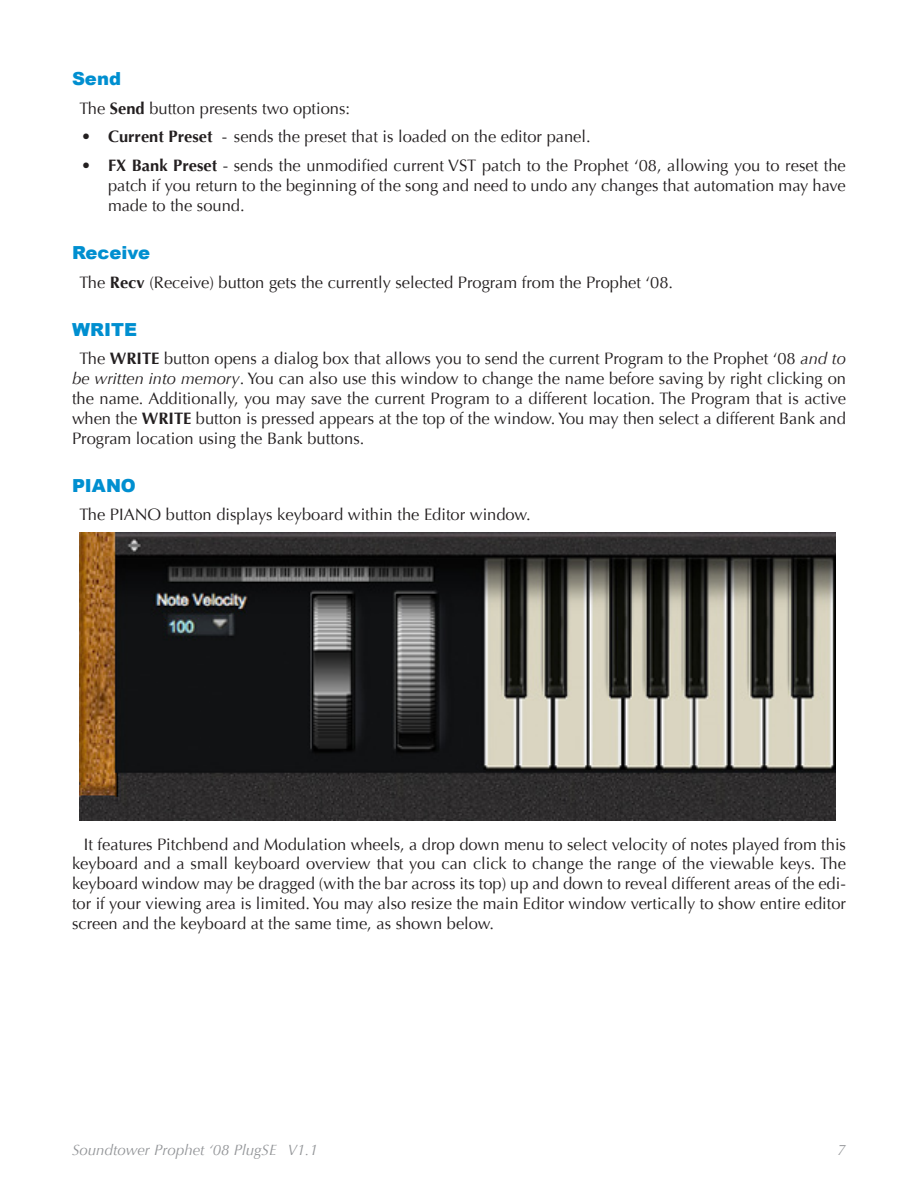
<style>
.page{position:relative;width:918px;height:1188px;background:#fff}
.page>*{position:absolute;margin:0;border:0;box-sizing:border-box;transform-origin:0 0}
.Head_2{font:900 18px "Arial";color:#008fd0}
.Body_Text{font:16.5px/19.8px "Optima";color:#231f20;text-align:justify}
.Bullet_List{font:16.5px/19.8px "Optima";color:#231f20;text-align:justify}
.t1{font:italic 15px "Optima";color:#939598}
.s1{font-weight:700}
.s2{font-style:italic}
</style>
<div class="page">
<img style="left:80px;top:533px;width:756px;height:288px">
<p class="Head_2" style="left:72px;top:65px;width:51px">Send</p>
<p class="Body_Text" style="left:80px;top:98px;width:272px">The <span class="s1">Send</span> button presents two options:</p>
<p class="Bullet_List" style="left:81px;top:127px;width:511px"><span class="s1">• Current Preset</span> - sends the preset that is loaded on the editor panel.</p>
<p class="Bullet_List" style="left:108px;top:156px;width:739px;text-indent:-27px"><span class="s1">• FX Bank Preset</span> - sends the unmodified current VST patch to the Prophet ‘08, allowing you to reset the patch if you return to the beginning of the song and need to undo any changes that automation may have made to the sound.</p>
<p class="Head_2" style="left:72px;top:239px;width:80px">Receive</p>
<p class="Body_Text" style="left:80px;top:272px;width:595px">The <span class="s1">Recv</span> (Receive) button gets the currently selected Program from the Prophet ‘08.</p>
<p class="Head_2" style="left:72px;top:316px;width:66px">WRITE</p>
<p class="Body_Text" style="left:72px;top:349px;width:776px;text-indent:8px">The <span class="s1">WRITE</span> button opens a dialog box that allows you to send the current Program to the Prophet ‘08 <span class="s2">and to be written into memory</span>. You can also use this window to change the name before saving by right clicking on the name. Additionally, you may save the current Program to a different location. The Program that is active when the <span class="s1">WRITE</span> button is pressed appears at the top of the window. You may then select a different Bank and Program location using the Bank buttons.</p>
<p class="Head_2" style="left:72px;top:472px;width:65px">PIANO</p>
<p class="Body_Text" style="left:80px;top:505px;width:453px">The PIANO button displays keyboard within the Editor window.</p>
<p class="Body_Text" style="left:72px;top:834px;width:776px;text-indent:12px">It features Pitchbend and Modulation wheels, a drop down menu to select velocity of notes played from this keyboard and a small keyboard overview that you can click to change the range of the viewable keys. The keyboard window may be dragged (with the bar across its top) up and down to reveal different areas of the edi&shy;tor if your viewing area is limited. You may also resize the main Editor window vertically to show entire editor screen and the keyboard at the same time, as shown below.</p>
<p class="t1" style="left:72px;top:1141px;width:247px">Soundtower Prophet ‘08 PlugSE V1.1</p>
<p class="t1" style="left:838px;top:1141px;width:10px">7</p>
</div>
